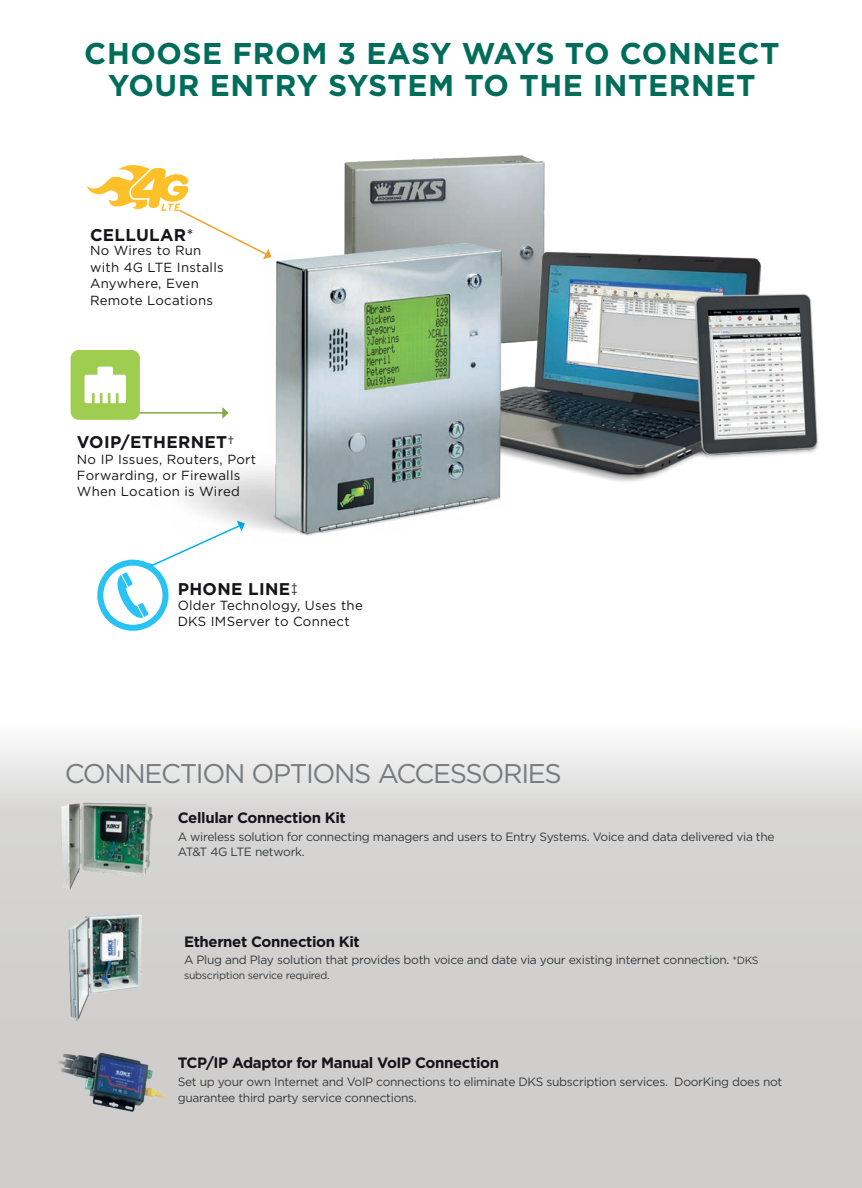
<style>
.page{position:relative;width:862px;height:1188px;background:#fff}
.page>*{position:absolute;margin:0;border:0;box-sizing:border-box;transform-origin:0 0}
.t1{font:700 30px/31.5px "Gotham";letter-spacing:.02em;color:#006c5a;text-align:center}
.t2{font:27px "Gotham";letter-spacing:-.05em;color:#767b7f}
.t3{font:700 16.95px "Gotham";letter-spacing:.02em;color:#171419}
.t4{font:700 15px "Gotham";letter-spacing:-.025em;color:#171419}
.t5{font:13.2px/16.5px "Gotham";letter-spacing:.02em;color:#171419}
.t6{font:12px/15px "Gotham";letter-spacing:-.025em;color:#373b3e}
.t7{font:10.5px "Gotham";letter-spacing:-.025em;color:#373b3e}
.s1{font-weight:400}
.s2{font-size:10.5px}
</style>
<div class="page">
<svg style="left:0;top:744px;width:861px;height:444px;background:#d4d3d2"></svg>
<img style="left:344px;top:155px;width:201px;height:68px">
<svg style="left:87px;top:165px;width:102px;height:45px"></svg>
<div style="left:71px;top:350px;width:69px;height:70px;background:#9ecd50;border-radius:8px"></div>
<svg style="left:84px;top:367px;width:42px;height:36px"></svg>
<svg style="left:97px;top:547px;width:98px;height:84px"></svg>
<img style="left:58px;top:800px;width:100px;height:95px">
<img style="left:65px;top:911px;width:87px;height:113px">
<img style="left:519px;top:223px;width:300px;height:259px">
<img style="left:53px;top:1035px;width:125px;height:83px">
<img style="left:140px;top:208px;width:379px;height:339px">
<h1 class="t1" style="left:84px;top:37px;width:696px">CHOOSE FROM 3 EASY WAYS TO CONNECT<br>YOUR ENTRY SYSTEM TO THE INTERNET</h1>
<h3 class="t3" style="left:90px;top:225px;width:105px">CELLULAR<span class="s1">*</span></h3>
<p class="t5" style="left:90px;top:242px;width:135px">No Wires to Run with 4G LTE Installs<br>Anywhere, Even<br>Remote Locations</p>
<h3 class="t3" style="left:77px;top:432px;width:159px">VOIP/ETHERNET<span class="s1">†</span></h3>
<p class="t5" style="left:77px;top:451px;width:181px;line-height:15.9px">No IP Issues, Routers, Port<br>Forwarding, or Firewalls<br>When Location is Wired</p>
<h3 class="t3" style="left:178px;top:579px;width:122px">PHONE LINE<span class="s1">‡</span></h3>
<p class="t5" style="left:178px;top:597px;width:187px;line-height:15.6px">Older Technology, Uses the<br>DKS IMServer to Connect</p>
<h2 class="t2" style="left:65px;top:758px;width:498px">CONNECTION OPTIONS ACCESSORIES</h2>
<p class="t4" style="left:178px;top:809px;width:170px">Cellular Connection Kit</p>
<p class="t6" style="left:178px;top:829px;width:598px">A wireless solution for connecting managers and users to Entry Systems. Voice and data delivered via the<br>AT&amp;T 4G LTE network.</p>
<p class="t4" style="left:184px;top:933px;width:177px">Ethernet Connection Kit</p>
<p class="t6" style="left:184px;top:952px;width:576px">A Plug and Play solution that provides both voice and date via your existing internet connection. <span class="s2">*DKS</span></p>
<p class="t7" style="left:184px;top:970px;width:147px">subscription service required.</p>
<p class="t4" style="left:178px;top:1054px;width:323px">TCP/IP Adaptor for Manual VoIP Connection</p>
<p class="t6" style="left:178px;top:1073px;width:606px;line-height:16.5px">Set up your own Internet and VoIP connections to eliminate DKS subscription services. DoorKing does not guarantee third party service connections.</p>
</div>
